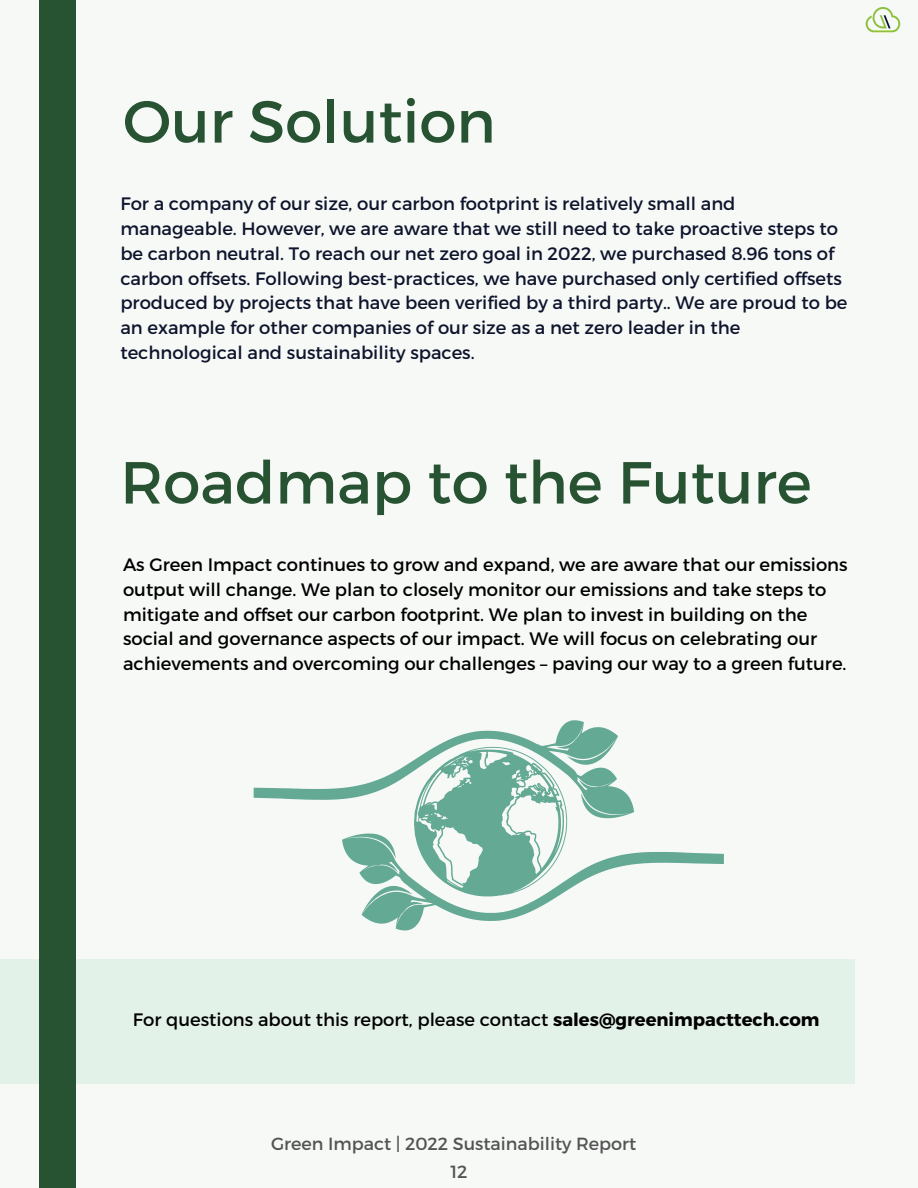
<style>
.page{position:relative;width:918px;height:1188px;background:#f7f9f7}
.page>*{position:absolute;margin:0;border:0;box-sizing:border-box;transform-origin:0 0}
.t1{font:59.25px "Montserrat";color:#285332}
.t2{font:18px/24.8px "Montserrat";color:#0e142c}
.t3{font:18px/24.8px "Montserrat";color:#000}
.t4{font:17.55px/27.5px "Montserrat";color:#545454}
.s1{font-weight:700}
</style>
<div class="page">
<div style="left:0;top:959px;width:855px;height:125px;background:#e3f2e8"></div>
<div style="left:39px;top:0;width:37px;height:1188px;background:#285332"></div>
<img style="left:865px;top:8px;width:36px;height:25px">
<svg style="left:254px;top:720px;width:470px;height:211px"></svg>
<h1 class="t1" style="left:123px;top:83px;width:374px">Our Solution</h1>
<p class="t2" style="left:120px;top:191px;width:729px">For a company of our size, our carbon footprint is relatively small and manageable. However, we are aware that we still need to take proactive steps to be carbon neutral. To reach our net zero goal in 2022, we purchased 8.96 tons of carbon offsets. Following best-practices, we have purchased only certified offsets produced by projects that have been verified by a third party.. We are proud to be an example for other companies of our size as a net zero leader in the technological and sustainability spaces.</p>
<h1 class="t1" style="left:120px;top:444px;width:693px">Roadmap to the Future</h1>
<p class="t3" style="left:123px;top:552px;width:726px">As Green Impact continues to grow and expand, we are aware that our emissions output will change. We plan to closely monitor our emissions and take steps to mitigate and offset our carbon footprint. We plan to invest in building on the social and governance aspects of our impact. We will focus on celebrating our achievements and overcoming our challenges – paving our way to a green future.</p>
<p class="t3" style="left:133px;top:1007px;width:688px">For questions about this report, please contact <span class="s1">sales@greenimpacttech.com</span></p>
<p class="t4" style="left:450px;top:1129px;width:187px;text-indent:-179px">Green Impact | 2022 Sustainability Report<br>12</p>
</div>
